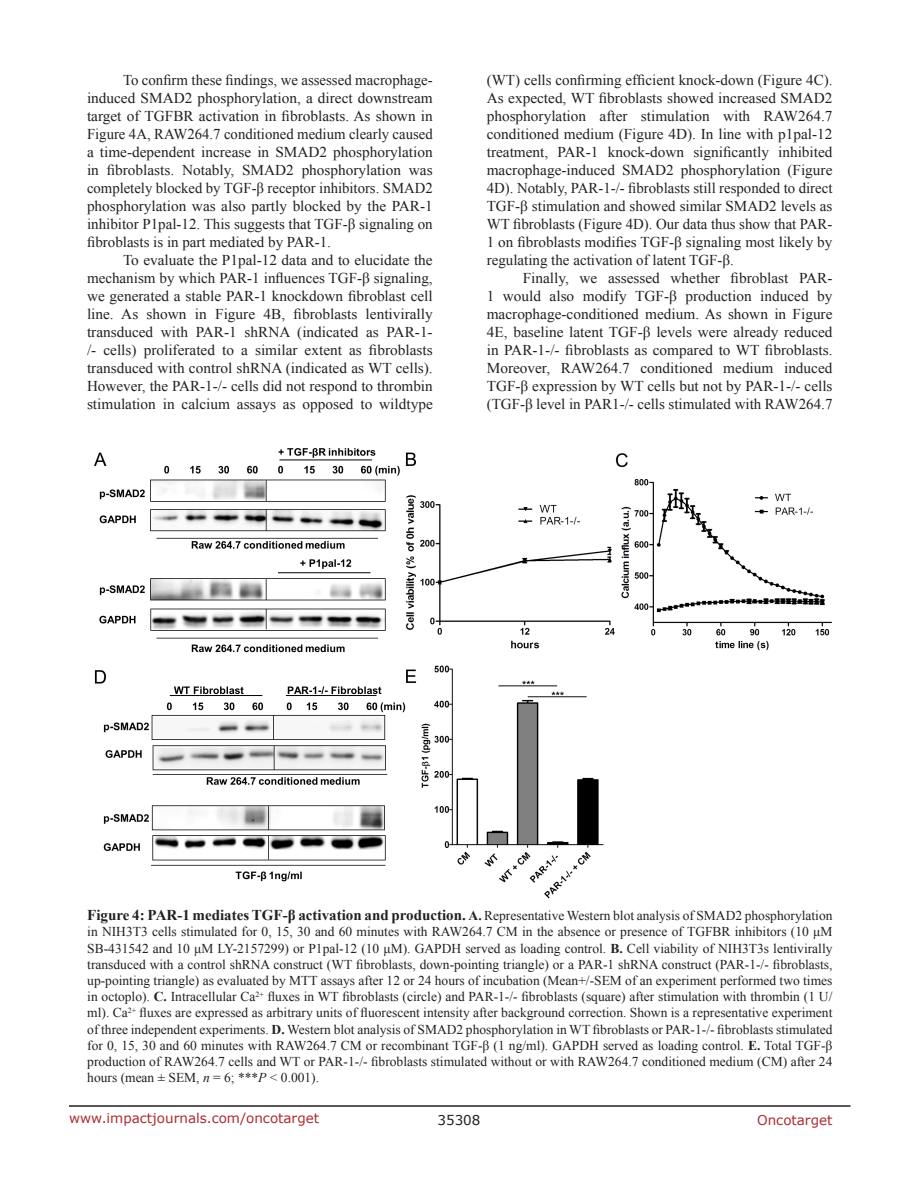
<style>
.page{position:relative;width:918px;height:1188px;background:#fff}
.page>*{position:absolute;margin:0;border:0;box-sizing:border-box;transform-origin:0 0}
.BodyText{font:15px/18px "Times New Roman";color:#221f22;text-align:justify}
.FigureText{font:13.5px/16.2px "Times New Roman";color:#221f22;text-align:justify}
.t1{font:13.5px "Verdana";color:#ac2b31}
.t2{font:13.5px "Verdana";color:#221f22}
.s1{font-weight:700;font-size:15px}
.s2{font-weight:700}
.s3{font-style:italic}
</style>
<div class="page">
<hr style="left:69px;top:1105px;width:781px;height:2px;background:#231f20">
<img style="left:94px;top:448px;width:738px;height:451px">
<p class="BodyText" style="left:87px;top:71px;width:347px;text-indent:36px">To confirm these findings, we assessed macrophage&shy;induced SMAD2 phosphorylation, a direct downstream target of TGFBR activation in fibroblasts. As shown in Figure 4A, RAW264.7 conditioned medium clearly caused a time-dependent increase in SMAD2 phosphorylation in fibroblasts. Notably, SMAD2 phosphorylation was completely blocked by TGF-β receptor inhibitors. SMAD2 phosphorylation was also partly blocked by the PAR-1 inhibitor P1pal-12. This suggests that TGF-β signaling on fibroblasts is in part mediated by PAR-1.</p>
<p class="BodyText" style="left:87px;top:251px;width:347px;text-indent:36px">To evaluate the P1pal-12 data and to elucidate the mechanism by which PAR-1 influences TGF-β signaling, we generated a stable PAR-1 knockdown fibroblast cell line. As shown in Figure 4B, fibroblasts lentivirally transduced with PAR-1 shRNA (indicated as PAR-1- /- cells) proliferated to a similar extent as fibroblasts transduced with control shRNA (indicated as WT cells).<br>However, the PAR-1-/- cells did not respond to thrombin stimulation in calcium assays as opposed to wildtype</p>
<p class="BodyText" style="left:487px;top:71px;width:347px">(WT) cells confirming efficient knock-down (Figure 4C).<br>As expected, WT fibroblasts showed increased SMAD2 phosphorylation after stimulation with RAW264.7 conditioned medium (Figure 4D). In line with p1pal-12 treatment, PAR-1 knock-down significantly inhibited macrophage-induced SMAD2 phosphorylation (Figure 4D). Notably, PAR-1-/- fibroblasts still responded to direct TGF-β stimulation and showed similar SMAD2 levels as WT fibroblasts (Figure 4D). Our data thus show that PAR-1 on fibroblasts modifies TGF-β signaling most likely by regulating the activation of latent TGF-β.</p>
<p class="BodyText" style="left:487px;top:269px;width:347px;text-indent:36px">Finally, we assessed whether fibroblast PAR-1 would also modify TGF-β production induced by macrophage-conditioned medium. As shown in Figure 4E, baseline latent TGF-β levels were already reduced in PAR-1-/- fibroblasts as compared to WT fibroblasts.<br>Moreover, RAW264.7 conditioned medium induced TGF-β expression by WT cells but not by PAR-1-/- cells (TGF-β level in PAR1-/- cells stimulated with RAW264.7</p>
<p class="FigureText" style="left:87px;top:907px;width:747px"><span class="s1">Figure 4: PAR-1 mediates TGF-β activation and production.</span> <span class="s2">A.</span> Representative Western blot analysis of SMAD2 phosphorylation in NIH3T3 cells stimulated for 0, 15, 30 and 60 minutes with RAW264.7 CM in the absence or presence of TGFBR inhibitors (10 μM SB-431542 and 10 μM LY-2157299) or P1pal-12 (10 μM). GAPDH served as loading control. <span class="s2">B.</span> Cell viability of NIH3T3s lentivirally transduced with a control shRNA construct (WT fibroblasts, down-pointing triangle) or a PAR-1 shRNA construct (PAR-1-/- fibroblasts, up-pointing triangle) as evaluated by MTT assays after 12 or 24 hours of incubation (Mean+/-SEM of an experiment performed two times in octoplo). <span class="s2">C.</span> Intracellular Ca<sup>2+</sup> fluxes in WT fibroblasts (circle) and PAR-1-/- fibroblasts (square) after stimulation with thrombin (1 U/ ml). Ca<sup>2+</sup> fluxes are expressed as arbitrary units of fluorescent intensity after background correction. Shown is a representative experiment of three independent experiments. <span class="s2">D.</span> Western blot analysis of SMAD2 phosphorylation in WT fibroblasts or PAR-1-/- fibroblasts stimulated for 0, 15, 30 and 60 minutes with RAW264.7 CM or recombinant TGF-β (1 ng/ml). GAPDH served as loading control. <span class="s2">E.</span> Total TGF-β production of RAW264.7 cells and WT or PAR-1-/- fibroblasts stimulated without or with RAW264.7 conditioned medium (CM) after 24 hours (mean ± SEM, <span class="s3">n</span> = 6; ***<span class="s3">P</span> &lt; 0.001).</p>
<p class="t1" style="left:69px;top:1109px;width:252px">www.impactjournals.com/oncotarget</p>
<p class="t2" style="left:438px;top:1111px;width:44px">35308</p>
<p class="t1" style="left:757px;top:1111px;width:77px">Oncotarget</p>
</div>
